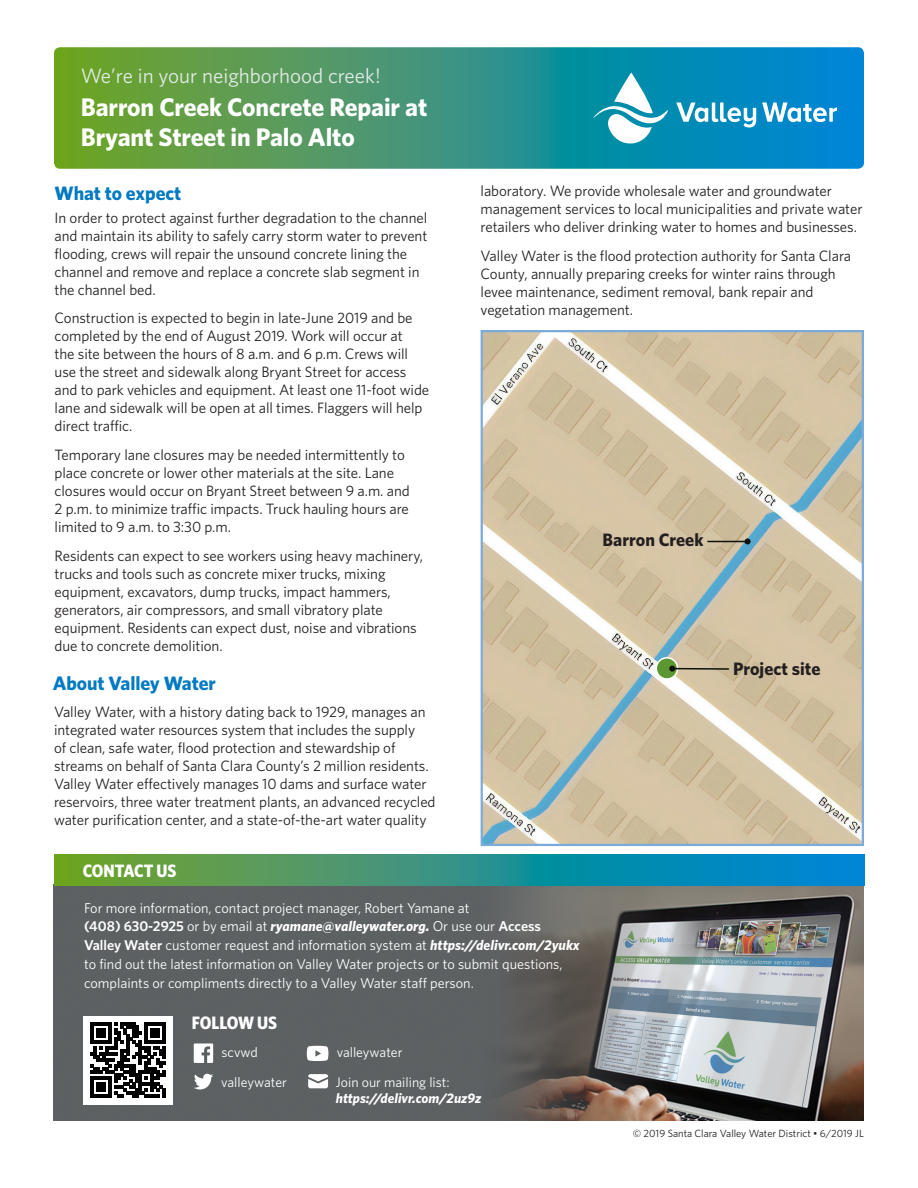
<style>
.page{position:relative;width:918px;height:1188px;background:#fff}
.page>*{position:absolute;margin:0;border:0;box-sizing:border-box;transform-origin:0 0}
.I-Copyright{font:700 25.5px/30.6px "Whitney";letter-spacing:-.005em;color:#fff}
.B-Title{font:21px "Whitney";color:#e3ebe7}
.D-Subhead{font:700 19.5px "Whitney";letter-spacing:-.005em;color:#007ac2}
.D-Subhead-2{font:700 18px "Whitney";color:#231f20}
.I-Copyright-2{font:700 18px "Whitney Narrow";letter-spacing:-.005em;color:#fff}
.D-Subhead-3{font:15px/18px "Whitney";letter-spacing:-.005em;color:#231f20}
.I-Copyright-3{font:14.25px/18.8px "Whitney";color:#fff}
.I-Copyright-4{font:italic 700 13.8px/16.5px "Whitney";color:#fff}
.I-Copyright-5{font:13.8px "Whitney";color:#fff}
.I-Copyright-6{font:10.5px "Whitney";color:#231f20}
.s1{font-weight:600}
.s2{font-weight:700;font-style:italic}
.s3{font-weight:400;font-style:normal}
</style>
<div class="page">
<svg style="left:54px;top:47px;width:810px;height:122px;background:#38957d"></svg>
<svg style="left:676px;top:102px;width:80px;height:26px"></svg>
<svg style="left:762px;top:102px;width:75px;height:21px"></svg>
<svg style="left:594px;top:72px;width:74px;height:74px"></svg>
<img style="left:54px;top:885px;width:810px;height:235px">
<svg style="left:54px;top:855px;width:810px;height:30px;background:#2f9384"></svg>
<svg style="left:308px;top:1074px;width:20px;height:14px"></svg>
<svg style="left:194px;top:1074px;width:19px;height:15px"></svg>
<svg style="left:307px;top:1046px;width:21px;height:15px"></svg>
<svg style="left:194px;top:1044px;width:19px;height:19px"></svg>
<div style="left:83px;top:1016px;width:90px;height:88px;background:#fff"></div>
<div style="left:88px;top:1021px;width:80px;height:79px;background:linear-gradient(to bottom,#fff,#fff)"></div>
<svg style="left:90px;top:1023px;width:75px;height:75px"></svg>
<hr style="left:120px;top:1023px;width:15px;height:3px;background:#000">
<hr style="left:144px;top:1023px;width:21px;height:3px;background:#000">
<img style="left:484px;top:333px;width:377px;height:510px">
<div style="left:481px;top:330px;width:383px;height:516px;border:2px solid #7aabdb"></div>
<div style="left:656px;top:658px;width:21px;height:21px;background:#5c9731;border-radius:50%"></div>
<div style="left:656px;top:657px;width:22px;height:23px;border:2px solid #fff;border-radius:50%"></div>
<hr style="left:707px;top:541px;width:41px;height:1px;background:#0d120e">
<svg style="left:745px;top:538px;width:6px;height:6px"></svg>
<hr style="left:672px;top:668px;width:57px;height:2px;background:#0d120e">
<svg style="left:669px;top:666px;width:6px;height:6px"></svg>
<p class="B-Title" style="left:81px;top:62px;width:301px">We’re in your neighborhood creek!</p>
<p class="I-Copyright" style="left:81px;top:91px;width:348px">Barron Creek Concrete Repair at<br>Bryant Street in Palo Alto</p>
<p class="D-Subhead" style="left:55px;top:180px;width:128px">What to expect</p>
<p class="D-Subhead-3" style="left:55px;top:208px;width:374px">In order to protect against further degradation to the channel and maintain its ability to safely carry storm water to prevent flooding, crews will repair the unsound concrete lining the channel and remove and replace a concrete slab segment in the channel bed.</p>
<p class="D-Subhead-3" style="left:55px;top:309px;width:376px">Construction is expected to begin in late-June 2019 and be completed by the end of August 2019. Work will occur at<br>the site between the hours of 8 a.m. and 6 p.m. Crews will use the street and sidewalk along Bryant Street for access and to park vehicles and equipment. At least one 11-foot wide lane and sidewalk will be open at all times. Flaggers will help direct traffic.</p>
<p class="D-Subhead-3" style="left:55px;top:446px;width:357px">Temporary lane closures may be needed intermittently to place concrete or lower other materials at the site. Lane closures would occur on Bryant Street between 9 a.m. and 2 p.m. to minimize traffic impacts. Truck hauling hours are limited to 9 a.m. to 3:30 p.m.</p>
<p class="D-Subhead-3" style="left:55px;top:546px;width:370px">Residents can expect to see workers using heavy machinery, trucks and tools such as concrete mixer trucks, mixing equipment, excavators, dump trucks, impact hammers, generators, air compressors, and small vibratory plate equipment. Residents can expect dust, noise and vibrations due to concrete demolition.</p>
<p class="D-Subhead" style="left:53px;top:670px;width:164px">About Valley Water</p>
<p class="D-Subhead-3" style="left:54px;top:703px;width:383px">Valley Water, with a history dating back to 1929, manages an integrated water resources system that includes the supply<br>of clean, safe water, flood protection and stewardship of streams on behalf of Santa Clara County’s 2 million residents.<br>Valley Water effectively manages 10 dams and surface water reservoirs, three water treatment plants, an advanced recycled water purification center, and a state-of-the-art water quality</p>
<p class="D-Subhead-3" style="left:481px;top:182px;width:383px">laboratory. We provide wholesale water and groundwater management services to local municipalities and private water retailers who deliver drinking water to homes and businesses.</p>
<p class="D-Subhead-3" style="left:481px;top:247px;width:372px">Valley Water is the flood protection authority for Santa Clara County, annually preparing creeks for winter rains through levee maintenance, sediment removal, bank repair and vegetation management.</p>
<p class="D-Subhead-2" style="left:603px;top:528px;width:102px">Barron Creek</p>
<p class="D-Subhead-2" style="left:733px;top:657px;width:89px">Project site</p>
<p class="I-Copyright-2" style="left:83px;top:859px;width:95px">CONTACT US</p>
<p class="I-Copyright-3" style="left:84px;top:898px;width:497px">For more information, contact project manager, Robert Yamane at<br><span class="s1">(408) 630-2925</span> or by email at <span class="s2">ryamane@valleywater.org.</span> Or use our <span class="s1">Access Valley Water</span> customer request and information system at <span class="s2">https://delivr.com/2yukx </span>to find out the latest information on Valley Water projects or to submit questions, complaints or compliments directly to a Valley Water staff person.</p>
<p class="I-Copyright-2" style="left:192px;top:1011px;width:87px">FOLLOW US</p>
<p class="I-Copyright-5" style="left:222px;top:1043px;width:38px">scvwd</p>
<p class="I-Copyright-5" style="left:337px;top:1043px;width:67px">valleywater</p>
<p class="I-Copyright-5" style="left:221px;top:1073px;width:67px">valleywater</p>
<p class="I-Copyright-4" style="left:336px;top:1073px;width:147px"><span class="s3">Join our mailing list: </span>https://delivr.com/2uz9z</p>
<p class="I-Copyright-6" style="left:633px;top:1126px;width:233px">© 2019 Santa Clara Valley Water District • 6/2019 JL</p>
</div>
